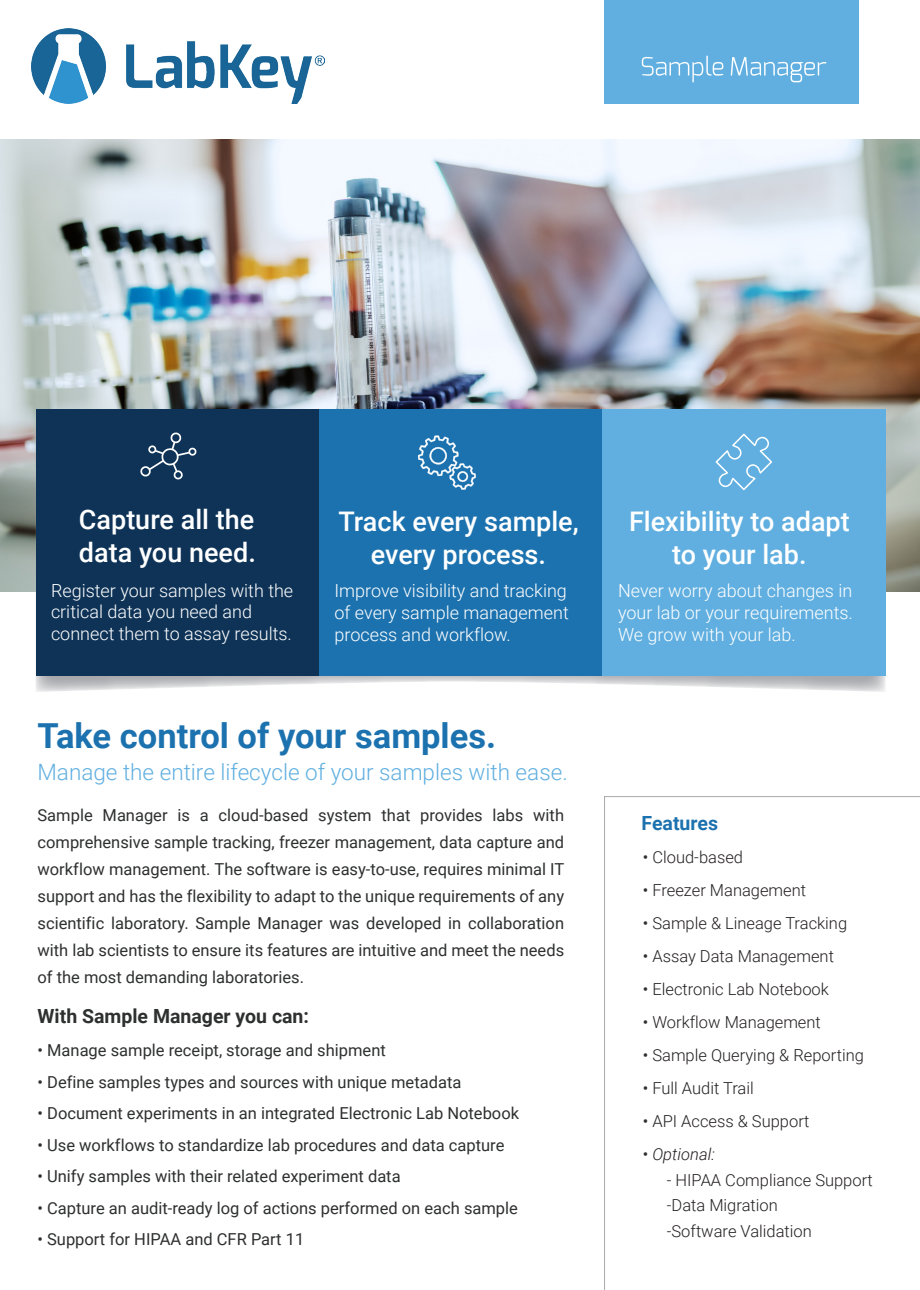
<style>
.page{position:relative;width:920px;height:1290px;background:#fff}
.page>*{position:absolute;margin:0;border:0;box-sizing:border-box;transform-origin:0 0}
.t1{font:700 34.5px "Roboto";color:#1c72af}
.t2{font:500 27px/32.4px "Roboto";color:#fff;text-align:center}
.t3{font:300 22.5px "Roboto";color:#60afe0}
.t4{font:700 19.5px "Roboto";color:#2e2f2f}
.t5{font:700 19.5px "Roboto";color:#1c72af}
.t6{font:300 18px/21.6px "Roboto";color:#fff;text-align:justify}
.t7{font:16.5px/27px "Roboto";color:#2e2f2f;text-align:justify}
.t8{font:300 16.5px/25.5px "Roboto";color:#231f20}
.t9{font:italic 300 16.5px "Roboto";color:#231f20}
.s1{font-weight:400;color:#2e2f2f}
.s2{font-weight:400;font-style:normal;color:#2e2f2f}
</style>
<div class="page">
<img style="left:0;top:139px;width:920px;height:452px">
<svg style="left:36px;top:428px;width:850px;height:264px"></svg>
<div style="left:605px;top:0;width:254px;height:103px;background:#60afe0"></div>
<div style="left:36px;top:409px;width:283px;height:266px;background:#0e3357"></div>
<div style="left:319px;top:409px;width:283px;height:266px;background:#1c72af"></div>
<div style="left:602px;top:409px;width:283px;height:266px;background:#60afe0"></div>
<img style="left:31px;top:29px;width:293px;height:74px">
<svg style="left:642px;top:56px;width:81px;height:26px"></svg>
<svg style="left:731px;top:57px;width:95px;height:25px"></svg>
<svg style="left:604px;top:796px;width:316px;height:494px"></svg>
<svg style="left:140px;top:432px;width:57px;height:47px"></svg>
<svg style="left:418px;top:435px;width:58px;height:55px"></svg>
<svg style="left:716px;top:434px;width:56px;height:56px"></svg>
<h2 class="t2" style="left:79px;top:503px;width:178px;text-align:left">Capture all the data you need.</h2>
<h2 class="t2" style="left:338px;top:505px;width:242px">Track every sample, every process.</h2>
<h2 class="t2" style="left:629px;top:505px;width:222px">Flexibility to adapt to your lab.</h2>
<p class="t6" style="left:51px;top:579px;width:244px;text-align:left">Register your samples with the critical data you need and connect them to assay results.</p>
<p class="t6" style="left:335px;top:579px;width:236px">Improve visibility and tracking of every sample management process and workflow.</p>
<p class="t6" style="left:618px;top:579px;width:236px">Never worry about changes in your lab or your requirements.<br>We grow with your lab.</p>
<h1 class="t1" style="left:38px;top:712px;width:460px">Take control of your samples.</h1>
<h3 class="t3" style="left:38px;top:756px;width:532px">Manage the entire lifecycle of your samples with ease.</h3>
<p class="t7" style="left:38px;top:801px;width:528px">Sample Manager is a cloud-based system that provides labs with comprehensive sample tracking, freezer management, data capture and workflow management. The software is easy-to-use, requires minimal IT support and has the flexibility to adapt to the unique requirements of any scientific laboratory. Sample Manager was developed in collaboration with lab scientists to ensure its features are intuitive and meet the needs of the most demanding laboratories.</p>
<p class="t4" style="left:38px;top:1003px;width:273px">With Sample Manager you can:</p>
<p class="t7" style="left:38px;top:1036px;width:350px">• Manage sample receipt, storage and shipment</p>
<p class="t7" style="left:38px;top:1068px;width:425px">• Define samples types and sources with unique metadata</p>
<p class="t7" style="left:38px;top:1099px;width:483px">• Document experiments in an integrated Electronic Lab Notebook</p>
<p class="t7" style="left:38px;top:1131px;width:468px">• Use workflows to standardize lab procedures and data capture</p>
<p class="t7" style="left:38px;top:1162px;width:365px">• Unify samples with their related experiment data</p>
<p class="t7" style="left:38px;top:1194px;width:482px">• Capture an audit-ready log of actions performed on each sample</p>
<p class="t7" style="left:38px;top:1225px;width:268px">• Support for HIPAA and CFR Part 11</p>
<p class="t5" style="left:642px;top:810px;width:78px">Features</p>
<p class="t8" style="left:643px;top:844px;width:102px"><span class="s1">•</span> Cloud-based</p>
<p class="t8" style="left:643px;top:877px;width:165px"><span class="s1">•</span> Freezer Management</p>
<p class="t8" style="left:643px;top:910px;width:206px"><span class="s1">•</span> Sample &amp; Lineage Tracking</p>
<p class="t8" style="left:643px;top:943px;width:193px"><span class="s1">•</span> Assay Data Management</p>
<p class="t8" style="left:643px;top:976px;width:188px"><span class="s1">•</span> Electronic Lab Notebook</p>
<p class="t8" style="left:643px;top:1009px;width:180px"><span class="s1">•</span> Workflow Management</p>
<p class="t8" style="left:643px;top:1042px;width:223px"><span class="s1">•</span> Sample Querying &amp; Reporting</p>
<p class="t8" style="left:643px;top:1075px;width:113px"><span class="s1">•</span> Full Audit Trail</p>
<p class="t8" style="left:643px;top:1108px;width:168px"><span class="s1">•</span> API Access &amp; Support</p>
<p class="t9" style="left:643px;top:1142px;width:74px"><span class="s2">•</span> Optional:</p>
<p class="t8" style="left:667px;top:1166px;width:208px">- HIPAA Compliance Support -Data Migration<br>-Software Validation</p>
</div>
